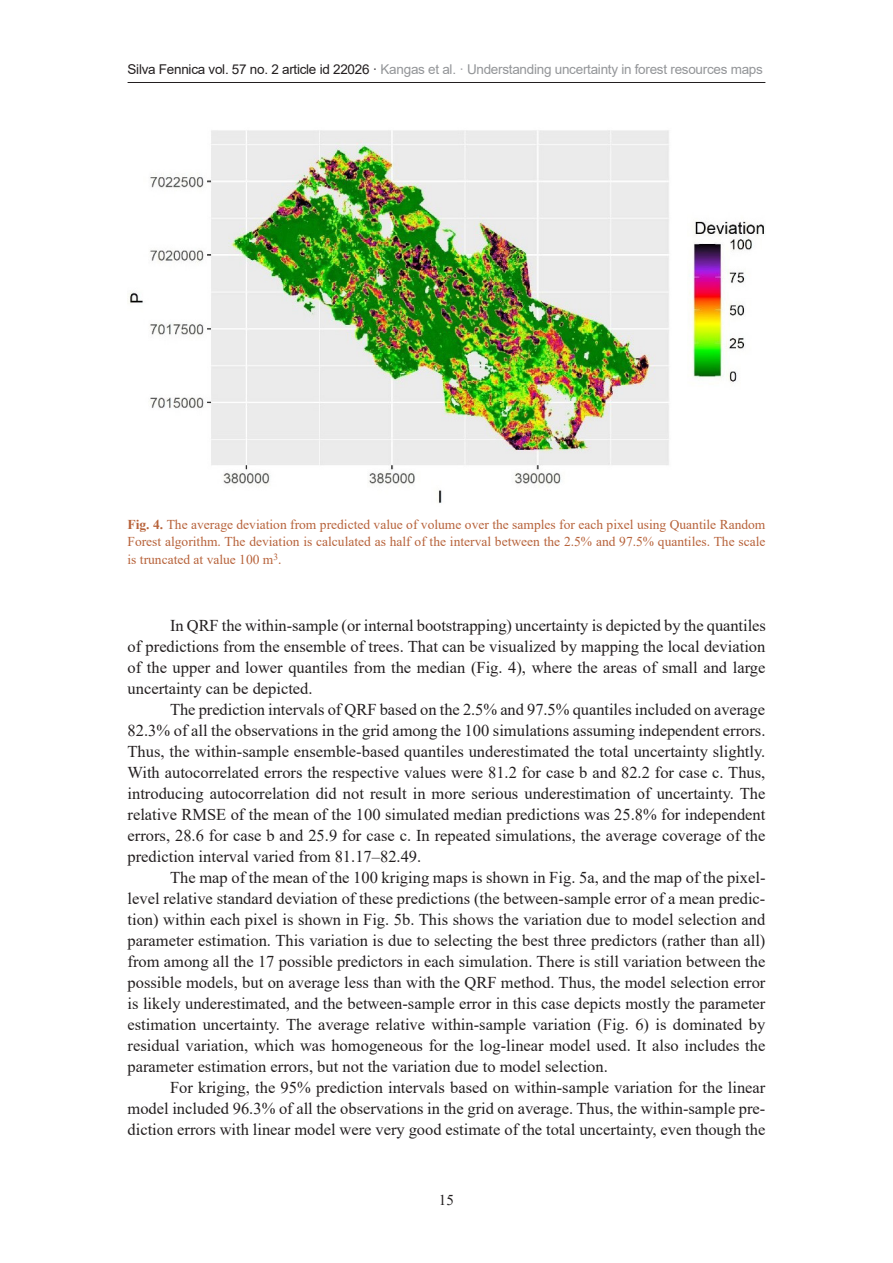
<style>
.page{position:relative;width:893px;height:1263px;background:#fff}
.page>*{position:absolute;margin:0;border:0;box-sizing:border-box;transform-origin:0 0}
.body-text{font:16.5px/21px "Times New Roman";color:#231f20;text-align:justify}
.t1{font:15px "Times New Roman";color:#231f20}
.fig-caption{font:13.5px/17.2px "Times New Roman";color:#b7623a;text-align:justify}
.t2{font:13.5px "Arial";letter-spacing:-.02em;color:#939598}
.s1{color:#231f20}
.s2{font-weight:700}
</style>
<div class="page">
<hr style="left:128px;top:82px;width:637px;height:1px;background:#231f20">
<img style="left:129px;top:130px;width:635px;height:373px">
<p class="t2" style="left:128px;top:60px;width:637px"><span class="s1">Silva Fennica vol. 57 no. 2 article id 22026 ·</span> Kangas et al. · Understanding uncertainty in forest resources maps</p>
<p class="fig-caption" style="left:128px;top:516px;width:639px"><span class="s2">Fig. 4.</span> The average deviation from predicted value of volume over the samples for each pixel using Quantile Random Forest algorithm. The deviation is calculated as half of the interval between the 2.5% and 97.5% quantiles. The scale is truncated at value 100 m<sup>3</sup>.</p>
<p class="body-text" style="left:128px;top:614px;width:640px;text-indent:43px">In QRF the within-sample (or internal bootstrapping) uncertainty is depicted by the quantiles of predictions from the ensemble of trees. That can be visualized by mapping the local deviation of the upper and lower quantiles from the median (Fig. 4), where the areas of small and large uncertainty can be depicted.</p>
<p class="body-text" style="left:128px;top:698px;width:639px;text-indent:43px">The prediction intervals of QRF based on the 2.5% and 97.5% quantiles included on average 82.3% of all the observations in the grid among the 100 simulations assuming independent errors.<br>Thus, the within-sample ensemble-based quantiles underestimated the total uncertainty slightly.<br>With autocorrelated errors the respective values were 81.2 for case b and 82.2 for case c. Thus, introducing autocorrelation did not result in more serious underestimation of uncertainty. The relative RMSE of the mean of the 100 simulated median predictions was 25.8% for independent errors, 28.6 for case b and 25.9 for case c. In repeated simulations, the average coverage of the prediction interval varied from 81.17–82.49.</p>
<p class="body-text" style="left:128px;top:866px;width:639px;text-indent:43px">The map of the mean of the 100 kriging maps is shown in Fig. 5a, and the map of the pixel&shy;level relative standard deviation of these predictions (the between-sample error of a mean predic&shy;tion) within each pixel is shown in Fig. 5b. This shows the variation due to model selection and parameter estimation. This variation is due to selecting the best three predictors (rather than all) from among all the 17 possible predictors in each simulation. There is still variation between the possible models, but on average less than with the QRF method. Thus, the model selection error is likely underestimated, and the between-sample error in this case depicts mostly the parameter estimation uncertainty. The average relative within-sample variation (Fig. 6) is dominated by residual variation, which was homogeneous for the log-linear model used. It also includes the parameter estimation errors, but not the variation due to model selection.</p>
<p class="body-text" style="left:128px;top:1076px;width:639px;text-indent:43px">For kriging, the 95% prediction intervals based on within-sample variation for the linear model included 96.3% of all the observations in the grid on average. Thus, the within-sample pre&shy;diction errors with linear model were very good estimate of the total uncertainty, even though the</p>
<p class="t1" style="left:439px;top:1190px;width:16px">15</p>
</div>
